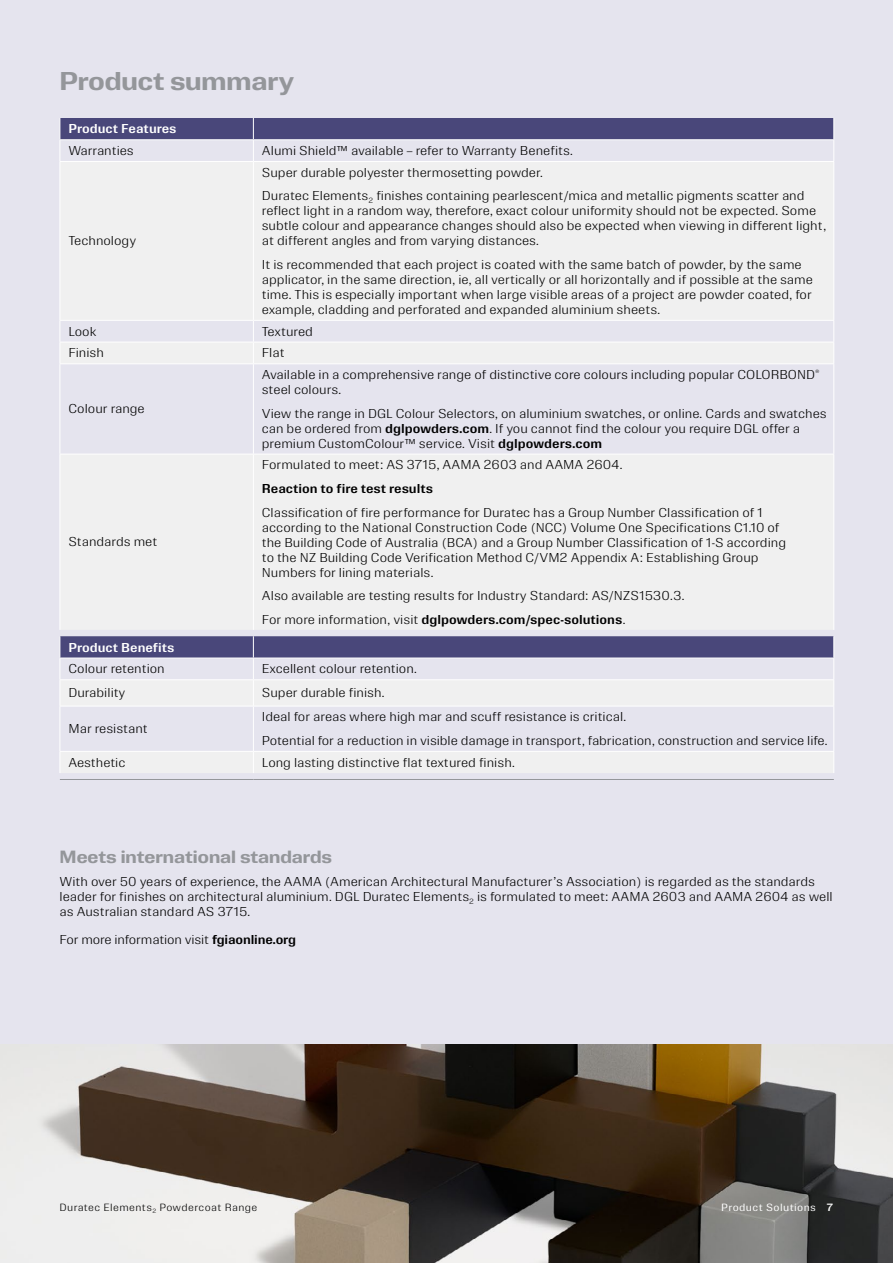
<style>
.page{position:relative;width:893px;height:1263px;background:#e5e4ee}
.page>*{position:absolute;margin:0;border:0;box-sizing:border-box;transform-origin:0 0}
.t1{font:800 24px "Dulux Headline";color:#94969a}
.t2{font:800 16.5px "Dulux Headline";color:#94969a}
.t3{font:300 12px/15px "Dulux Text";color:#000}
.t4{font:700 12px "Dulux Text";color:#fff}
.t5{font:700 12px "Dulux Text";letter-spacing:-.005em;color:#000}
.t6{font:300 9.75px "Dulux Text";letter-spacing:.04em;color:#000}
.t7{font:9.75px "Dulux Text";letter-spacing:.04em;color:#fff}
.s1{font-weight:700}
</style>
<div class="page">
<div style="left:61px;top:118px;width:772px;height:21px;background:#49477a"></div>
<svg style="left:61px;top:162px;width:772px;height:611px;fill:#f0f0f0"></svg>
<hr style="left:60px;top:139px;width:193px;height:1px;background:#fff">
<hr style="left:253px;top:139px;width:581px;height:1px;background:#fff">
<hr style="left:60px;top:161px;width:193px;height:1px;background:#fff">
<hr style="left:253px;top:161px;width:581px;height:1px;background:#fff">
<hr style="left:60px;top:658px;width:193px;height:1px;background:#fff">
<hr style="left:253px;top:658px;width:581px;height:1px;background:#fff">
<hr style="left:60px;top:679px;width:193px;height:1px;background:#fff">
<hr style="left:253px;top:679px;width:581px;height:1px;background:#fff">
<hr style="left:60px;top:706px;width:193px;height:1px;background:#fff">
<hr style="left:253px;top:706px;width:581px;height:1px;background:#fff">
<hr style="left:60px;top:751px;width:193px;height:1px;background:#fff">
<hr style="left:253px;top:751px;width:581px;height:1px;background:#fff">
<svg style="left:60px;top:118px;width:1px;height:43px"></svg>
<svg style="left:253px;top:118px;width:1px;height:43px"></svg>
<svg style="left:833px;top:118px;width:1px;height:43px"></svg>
<hr style="left:60px;top:162px;width:1px;height:158px;background:#fff">
<hr style="left:253px;top:162px;width:1px;height:158px;background:#fff">
<hr style="left:833px;top:162px;width:1px;height:158px;background:#fff">
<hr style="left:60px;top:454px;width:1px;height:176px;background:#fff">
<hr style="left:253px;top:454px;width:1px;height:176px;background:#fff">
<hr style="left:833px;top:454px;width:1px;height:176px;background:#fff">
<svg style="left:60px;top:636px;width:1px;height:70px"></svg>
<svg style="left:253px;top:636px;width:1px;height:70px"></svg>
<svg style="left:833px;top:636px;width:1px;height:70px"></svg>
<hr style="left:60px;top:706px;width:1px;height:45px;background:#fff">
<hr style="left:253px;top:706px;width:1px;height:45px;background:#fff">
<hr style="left:833px;top:706px;width:1px;height:45px;background:#fff">
<svg style="left:60px;top:752px;width:1px;height:21px"></svg>
<svg style="left:253px;top:752px;width:1px;height:21px"></svg>
<svg style="left:833px;top:752px;width:1px;height:21px"></svg>
<hr style="left:60px;top:779px;width:193px;height:1px;background:#94969a">
<hr style="left:253px;top:779px;width:581px;height:1px;background:#94969a">
<hr style="left:60px;top:363px;width:193px;height:1px;background:#fff">
<hr style="left:60px;top:364px;width:1px;height:90px;background:#fff">
<hr style="left:60px;top:454px;width:193px;height:1px;background:#fff">
<hr style="left:253px;top:363px;width:581px;height:1px;background:#fff">
<hr style="left:253px;top:364px;width:1px;height:90px;background:#fff">
<hr style="left:833px;top:364px;width:1px;height:90px;background:#fff">
<hr style="left:253px;top:454px;width:581px;height:1px;background:#fff">
<hr style="left:60px;top:320px;width:193px;height:1px;background:#fff">
<svg style="left:60px;top:321px;width:1px;height:42px"></svg>
<hr style="left:60px;top:342px;width:193px;height:1px;background:#fff">
<hr style="left:253px;top:320px;width:581px;height:1px;background:#fff">
<svg style="left:253px;top:321px;width:1px;height:42px"></svg>
<svg style="left:833px;top:321px;width:1px;height:42px"></svg>
<hr style="left:253px;top:342px;width:581px;height:1px;background:#fff">
<img style="left:0;top:1044px;width:893px;height:219px">
<h1 class="t1" style="left:60px;top:66px;width:236px">Product summary</h1>
<p class="t4" style="left:68px;top:121px;width:110px">Product Features</p>
<p class="t3" style="left:68px;top:143px;width:67px">Warranties</p>
<p class="t3" style="left:262px;top:143px;width:313px">Alumi Shield™ available – refer to Warranty Benefits.</p>
<p class="t3" style="left:68px;top:233px;width:69px">Technology</p>
<p class="t3" style="left:262px;top:161px;width:544px;line-height:23.5px">Super durable polyester thermosetting powder.<br>Duratec Elements<sub>2</sub> finishes containing pearlescent/mica and metallic pigments scatter and</p>
<p class="t3" style="left:262px;top:203px;width:566px">reflect light in a random way, therefore, exact colour uniformity should not be expected. Some subtle colour and appearance changes should also be expected when viewing in different light, at different angles and from varying distances.</p>
<p class="t3" style="left:262px;top:257px;width:553px">It is recommended that each project is coated with the same batch of powder, by the same applicator, in the same direction, ie, all vertically or all horizontally and if possible at the same time. This is especially important when large visible areas of a project are powder coated, for example, cladding and perforated and expanded aluminium sheets.</p>
<p class="t3" style="left:68px;top:324px;width:30px">Look</p>
<p class="t3" style="left:262px;top:324px;width:53px">Textured</p>
<p class="t3" style="left:68px;top:345px;width:37px">Finish</p>
<p class="t3" style="left:262px;top:345px;width:24px">Flat</p>
<p class="t3" style="left:68px;top:401px;width:78px">Colour range</p>
<p class="t3" style="left:68px;top:534px;width:91px">Standards met</p>
<p class="t3" style="left:262px;top:367px;width:559px">Available in a comprehensive range of distinctive core colours including popular COLORBOND<sup>® </sup>steel colours.</p>
<p class="t3" style="left:262px;top:406px;width:566px">View the range in DGL Colour Selectors, on aluminium swatches, or online. Cards and swatches can be ordered from <span class="s1">dglpowders.com</span>. If you cannot find the colour you require DGL offer a premium CustomColour™ service. Visit <span class="s1">dglpowders.com</span></p>
<p class="t3" style="left:262px;top:457px;width:363px">Formulated to meet: AS 3715, AAMA 2603 and AAMA 2604.</p>
<p class="t5" style="left:262px;top:481px;width:173px">Reaction to fire test results</p>
<p class="t3" style="left:262px;top:504px;width:526px">Classification of fire performance for Duratec has a Group Number Classification of 1 according to the National Construction Code (NCC) Volume One Specifications C1.10 of the Building Code of Australia (BCA) and a Group Number Classification of 1-S according to the NZ Building Code Verification Method C/VM2 Appendix A: Establishing Group Numbers for lining materials.</p>
<p class="t3" style="left:262px;top:584px;width:424px;line-height:23.5px">Also available are testing results for Industry Standard: AS/NZS1530.3.<br>For more information, visit <span class="s1">dglpowders.com/spec-solutions</span>.</p>
<p class="t4" style="left:68px;top:639px;width:108px">Product Benefits</p>
<p class="t3" style="left:68px;top:661px;width:98px">Colour retention</p>
<p class="t3" style="left:262px;top:661px;width:157px">Excellent colour retention.</p>
<p class="t3" style="left:68px;top:685px;width:59px">Durability</p>
<p class="t3" style="left:262px;top:685px;width:125px">Super durable finish.</p>
<p class="t3" style="left:68px;top:721px;width:81px">Mar resistant</p>
<p class="t3" style="left:262px;top:705px;width:567px;line-height:23.5px">Ideal for areas where high mar and scuff resistance is critical.<br>Potential for a reduction in visible damage in transport, fabrication, construction and service life.</p>
<p class="t3" style="left:68px;top:755px;width:59px">Aesthetic</p>
<p class="t3" style="left:262px;top:755px;width:255px">Long lasting distinctive flat textured finish.</p>
<h2 class="t2" style="left:60px;top:846px;width:274px">Meets international standards</h2>
<p class="t3" style="left:60px;top:874px;width:775px">With over 50 years of experience, the AAMA (American Architectural Manufacturer’s Association) is regarded as the standards leader for finishes on architectural aluminium. DGL Duratec Elements<sub>2</sub> is formulated to meet: AAMA 2603 and AAMA 2604 as well as Australian standard AS 3715.</p>
<p class="t3" style="left:60px;top:932px;width:238px">For more information visit <span class="s1">fgiaonline.org</span></p>
<p class="t6" style="left:60px;top:1201px;width:199px">Duratec Elements<sub>2</sub> Powdercoat Range</p>
<p class="t7" style="left:721px;top:1201px;width:114px">Product Solutions <span class="s1">7</span></p>
</div>
